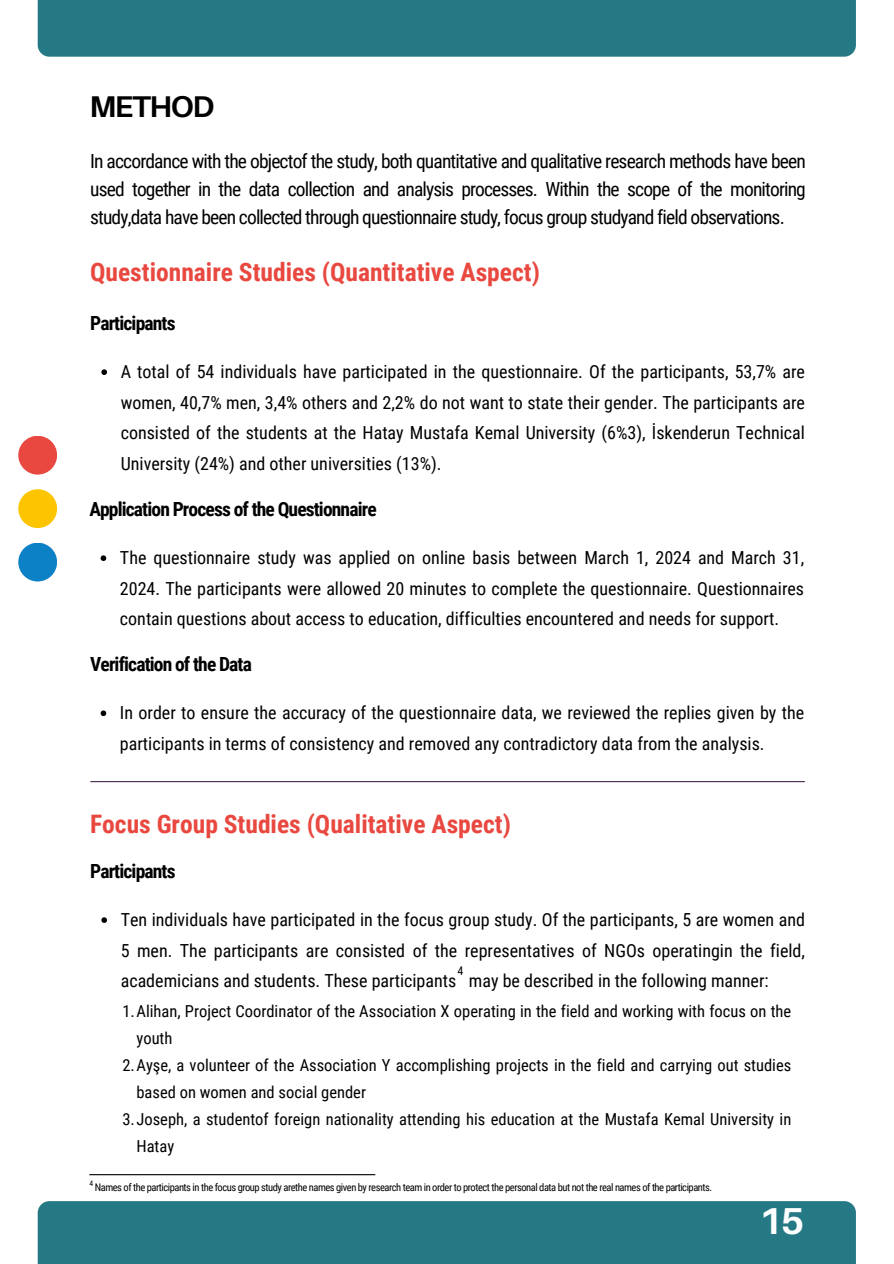
<style>
.page{position:relative;width:894px;height:1264px;background:#fff}
.page>*{position:absolute;margin:0;border:0;box-sizing:border-box;transform-origin:0 0}
.t1{font:700 37.5px "Aileron";color:#feffff}
.t2{font:700 30px "Aileron";letter-spacing:-.045em;color:#000}
.t3{font:700 25.5px "Roboto Condensed";color:#e8483f}
.t4{font:19.5px/28.2px "Roboto Condensed";letter-spacing:-.045em;color:#000;text-align:justify}
.t5{font:700 19.5px "Roboto Condensed";letter-spacing:-.045em;color:#000}
.t6{font:18px/30.3px "Roboto Condensed";color:#000;text-align:justify}
.t7{font:16.5px/27px "Roboto Condensed";color:#000}
.t8{font:12px "Roboto Condensed";color:#000}
.t9{font:10.5px "Roboto Condensed";letter-spacing:-.045em;color:#000}
.t10{font:7.5px "Roboto Condensed";color:#000}
</style>
<div class="page">
<hr style="left:91px;top:781px;width:713px;height:1px;background:#452b4e">
<svg style="left:101px;top:369px;width:6px;height:6px"></svg>
<svg style="left:101px;top:555px;width:5px;height:6px"></svg>
<svg style="left:101px;top:710px;width:5px;height:6px"></svg>
<div style="left:38px;top:1201px;width:817px;height:62px;background:#257985"></div>
<div style="left:18px;top:542px;width:39px;height:39px;background:#0c81c5;border-radius:50%"></div>
<div style="left:18px;top:489px;width:39px;height:39px;background:#fcc500;border-radius:50%"></div>
<div style="left:18px;top:436px;width:39px;height:38px;background:#e8483f;border-radius:50%"></div>
<svg style="left:101px;top:917px;width:6px;height:5px"></svg>
<div style="left:38px;top:0;width:817px;height:57px;background:#257985"></div>
<hr style="left:89px;top:1174px;width:286px;height:1px;background:#000">
<h1 class="t2" style="left:89px;top:88px;width:126px">METHOD</h1>
<h4 class="t4" style="left:90px;top:147px;width:717px">In accordance with the objectof the study, both quantitative and qualitative research methods have been used together in the data collection and analysis processes. Within the scope of the monitoring study,data have been collected through questionnaire study, focus group studyand field observations.</h4>
<h2 class="t3" style="left:90px;top:257px;width:451px">Questionnaire Studies (Quantitative Aspect)</h2>
<p class="t5" style="left:90px;top:312px;width:87px">Participants</p>
<h3 class="t6" style="left:121px;top:357px;width:685px">A total of 54 individuals have participated in the questionnaire. Of the participants, 53,7% are women, 40,7% men, 3,4% others and 2,2% do not want to state their gender. The participants are consisted of the students at the Hatay Mustafa Kemal University (6%3), İskenderun Technical University (24%) and other universities (13%).</h3>
<p class="t5" style="left:89px;top:498px;width:289px">Application Process of the Questionnaire</p>
<h3 class="t6" style="left:120px;top:543px;width:685px">The questionnaire study was applied on online basis between March 1, 2024 and March 31, 2024. The participants were allowed 20 minutes to complete the questionnaire. Questionnaires contain questions about access to education, difficulties encountered and needs for support.</h3>
<p class="t5" style="left:90px;top:652px;width:163px">Verification of the Data</p>
<h3 class="t6" style="left:120px;top:698px;width:685px">In order to ensure the accuracy of the questionnaire data, we reviewed the replies given by the participants in terms of consistency and removed any contradictory data from the analysis.</h3>
<h2 class="t3" style="left:90px;top:809px;width:422px">Focus Group Studies (Qualitative Aspect)</h2>
<p class="t5" style="left:90px;top:860px;width:87px">Participants</p>
<h3 class="t6" style="left:121px;top:905px;width:685px">Ten individuals have participated in the focus group study. Of the participants, 5 are women and 5 men. The participants are consisted of the representatives of NGOs operatingin the field, academicians and students. These participants may be described in the following manner:</h3>
<p class="t8" style="left:457px;top:964px;width:7px">4</p>
<p class="t7" style="left:136px;top:997px;width:656px;text-indent:-14px">1.Alihan, Project Coordinator of the Association X operating in the field and working with focus on the youth</p>
<p class="t7" style="left:136px;top:1051px;width:656px;text-indent:-14px">2.Ayşe, a volunteer of the Association Y accomplishing projects in the field and carrying out studies based on women and social gender</p>
<p class="t7" style="left:136px;top:1105px;width:656px;text-indent:-14px">3.Joseph, a studentof foreign nationality attending his education at the Mustafa Kemal University in<br>Hatay</p>
<p class="t10" style="left:89px;top:1178px;width:5px">4</p>
<p class="t9" style="left:95px;top:1181px;width:619px">Names of the participants in the focus group study arethe names given by research team in order to protect the personal data but not the real names of the participants.</p>
<p class="t1" style="left:758px;top:1197px;width:47px">15</p>
</div>
